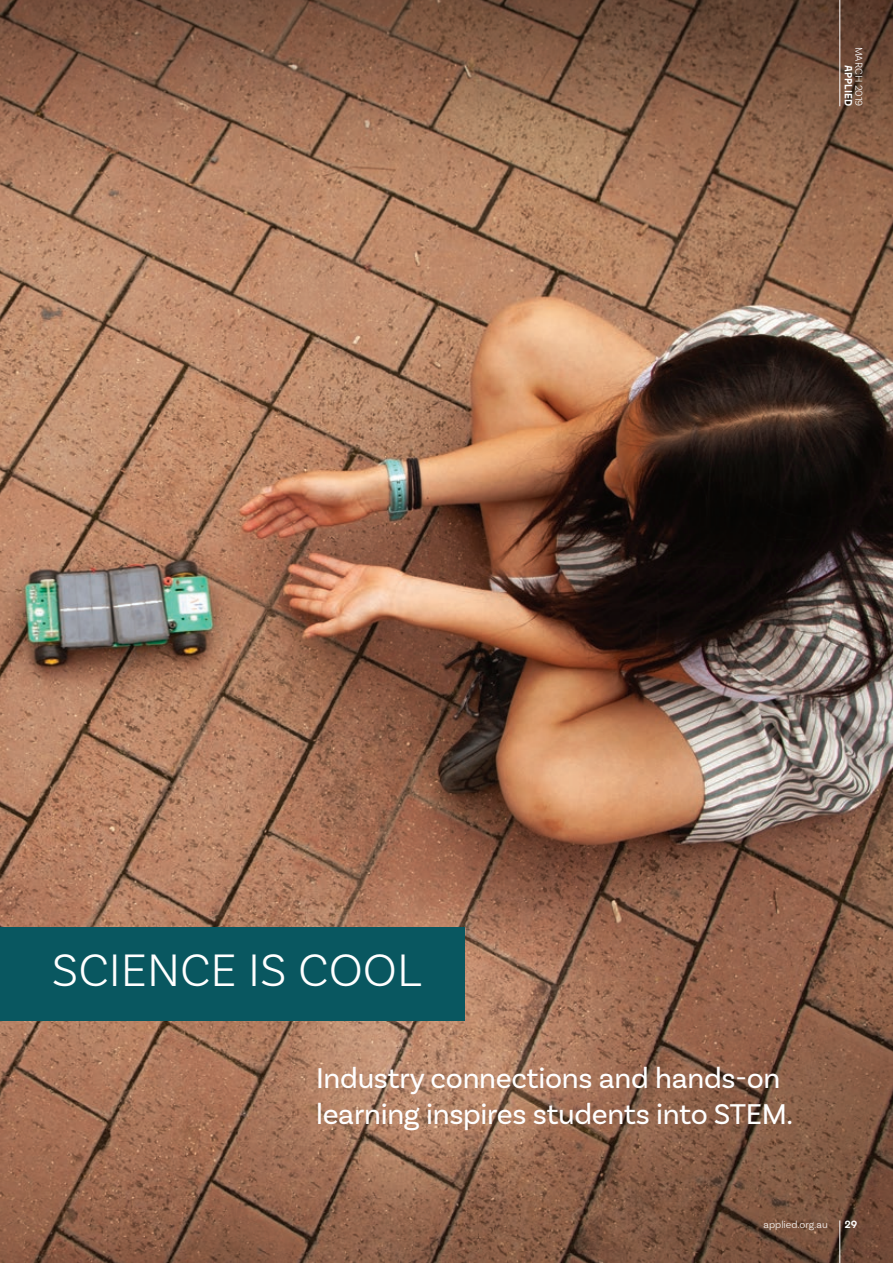
<style>
.page{position:relative;width:893px;height:1263px;background:#fff}
.page>*{position:absolute;margin:0;border:0;box-sizing:border-box;transform-origin:0 0}
.t1{font:300 48px "Basic Sans";color:#fff}
.t2{font:30px/36px "Basic Sans";letter-spacing:-.01em;color:#fff}
.t3{font:300 10.5px "Basic Sans";color:#fff}
.t4{font:600 10.5px "Jaroslav";color:#fff}
</style>
<div class="page">
<img style="left:0;top:0;width:893px;height:1263px">
<div style="left:0;top:927px;width:465px;height:94px;background:#095760"></div>
<hr style="left:839px;top:1220px;width:1px;height:43px;background:#fff">
<hr style="left:839px;top:0;width:1px;height:106px;background:#fff">
<p class="t3" style="left:865px;top:47px;width:61px;rotate:90deg">MARCH 2019</p>
<p class="t4" style="left:855px;top:65px;width:43px;rotate:90deg">APPLIED</p>
<h1 class="t1" style="left:52px;top:941px;width:371px">SCIENCE IS COOL</h1>
<p class="t2" style="left:316px;top:1059px;width:479px">Industry connections and hands-on learning inspires students into STEM.</p>
<p class="t3" style="left:764px;top:1218px;width:66px">applied.org.au</p>
<p class="t4" style="left:845px;top:1218px;width:14px">29</p>
</div>
